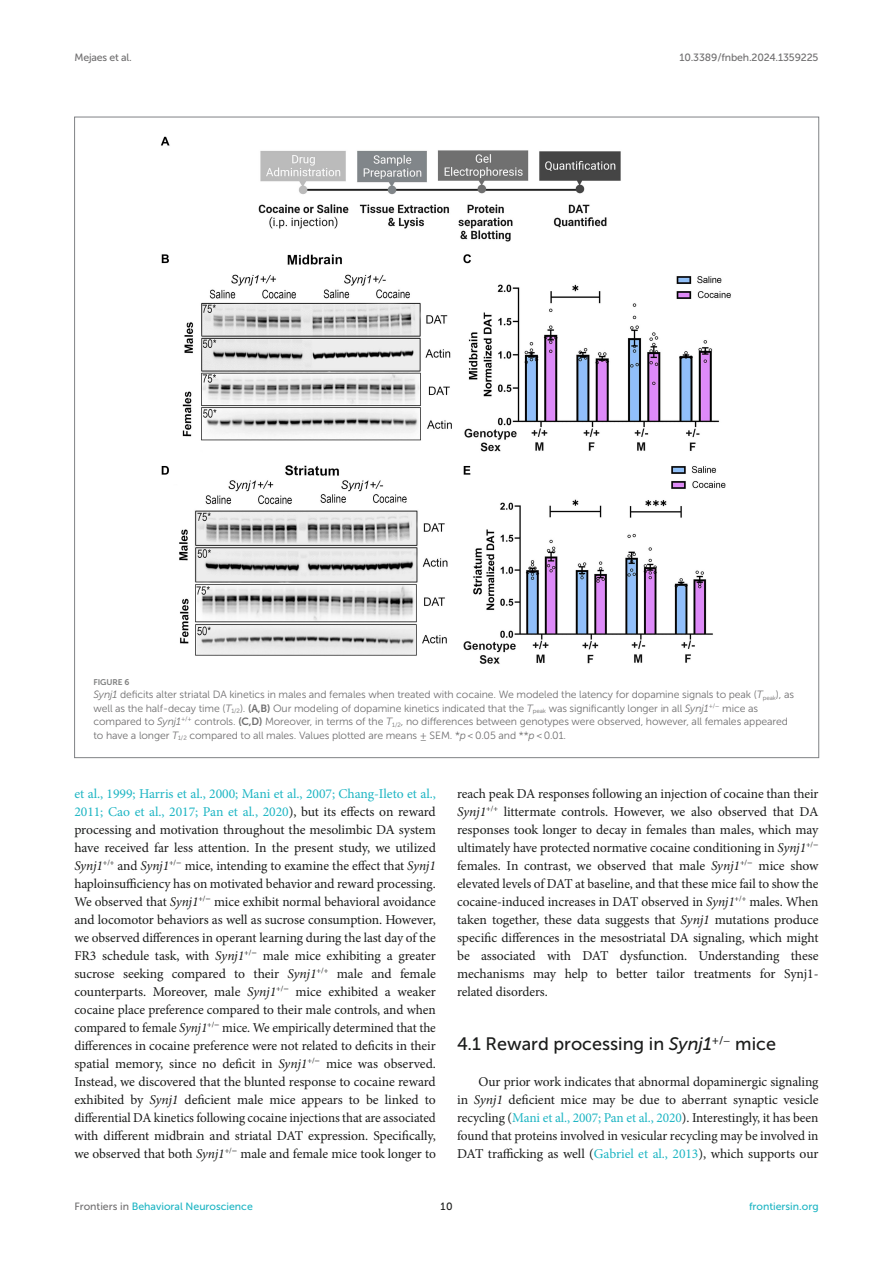
<style>
.page{position:relative;width:893px;height:1263px;background:#fff}
.page>*{position:absolute;margin:0;border:0;box-sizing:border-box;transform-origin:0 0}
.HEAD_2{font:18px "Museo Sans 500";color:#1b1c1b}
.TEXT_FLUSH{font:13.5px/18px "Minion Pro";letter-spacing:-.005em;color:#1b1c1b;text-align:justify}
.FIG_LEG{font:10.5px/13.5px "Museo Sans 300";letter-spacing:-.01em;color:#706f70}
.t1{font:10.5px "Museo Sans 500";color:#1db5c3}
.t2{font:10.5px "Museo Sans 500";letter-spacing:-.015em;color:#706f70}
.t3{font:10.5px "Museo Sans 500";color:#1b1c1b}
.FIG_HD{font:8.25px "Museo Sans 700";letter-spacing:-.01em;color:#7e7f7f}
.s1{font-style:italic}
.s2{font-family:"Museo Sans 700"}
.s3{color:#1db5c3}
.s4{color:#706f70}
</style>
<div class="page">
<img style="left:161px;top:136px;width:570px;height:528px">
<p class="t2" style="left:74px;top:51px;width:59px">Mejaes et al.</p>
<p class="t2" style="left:679px;top:51px;width:140px">10.3389/fnbeh.2024.1359225</p>
<p class="FIG_HD" style="left:94px;top:677px;width:37px">FIGURE 6</p>
<p class="FIG_LEG" style="left:94px;top:688px;width:702px"><span class="s1">Synj1</span> deficits alter striatal DA kinetics in males and females when treated with cocaine. We modeled the latency for dopamine signals to peak (<span class="s1">T</span><sub>peak</sub>), as well as the half-decay time (<span class="s1">T</span><sub>1/2</sub>). <span class="s2">(A,B)</span> Our modeling of dopamine kinetics indicated that the <span class="s1">T</span><sub>peak</sub> was significantly longer in all <span class="s1">Synj1</span><sup>+/</sup><sup>−</sup> mice as compared to <span class="s1">Synj1</span><sup>+/+</sup> controls. <span class="s2">(C,D)</span> Moreover, in terms of the <span class="s1">T</span><sub>1/2</sub>, no differences between genotypes were observed, however, all females appeared to have a longer <span class="s1">T</span><sub>1/2</sub> compared to all males. Values plotted are means ± SEM. *<span class="s1">p</span> &lt; 0.05 and **<span class="s1">p</span> &lt; 0.01.</p>
<p class="TEXT_FLUSH" style="left:74px;top:785px;width:363px"><span class="s3">et al., 1999; Harris et al., 2000; Mani et al., 2007; Chang-Ileto et al., 2011; Cao et al., 2017; Pan et al., 2020</span>), but its effects on reward processing and motivation throughout the mesolimbic DA system have received far less attention. In the present study, we utilized <span class="s1">Synj1</span><sup>+/+</sup> and <span class="s1">Synj1</span><sup>+/</sup><sup>−</sup> mice, intending to examine the effect that <span class="s1">Synj1 </span>haploinsufficiency has on motivated behavior and reward processing.<br>We observed that <span class="s1">Synj1</span><sup>+/</sup><sup>−</sup> mice exhibit normal behavioral avoidance and locomotor behaviors as well as sucrose consumption. However, we observed differences in operant learning during the last day of the FR3 schedule task, with <span class="s1">Synj1</span><sup>+/</sup><sup>−</sup> male mice exhibiting a greater sucrose seeking compared to their <span class="s1">Synj1</span><sup>+/+</sup> male and female counterparts. Moreover, male <span class="s1">Synj1</span><sup>+/</sup><sup>−</sup> mice exhibited a weaker cocaine place preference compared to their male controls, and when compared to female <span class="s1">Synj1</span><sup>+/</sup><sup>−</sup> mice. We empirically determined that the differences in cocaine preference were not related to deficits in their spatial memory, since no deficit in <span class="s1">Synj1</span><sup>+/</sup><sup>−</sup> mice was observed.<br>Instead, we discovered that the blunted response to cocaine reward exhibited by <span class="s1">Synj1</span> deficient male mice appears to be linked to differential DA kinetics following cocaine injections that are associated with different midbrain and striatal DAT expression. Specifically, we observed that both <span class="s1">Synj1</span><sup>+/</sup><sup>−</sup> male and female mice took longer to</p>
<p class="TEXT_FLUSH" style="left:457px;top:785px;width:363px">reach peak DA responses following an injection of cocaine than their <span class="s1">Synj1</span><sup>+/+</sup> littermate controls. However, we also observed that DA responses took longer to decay in females than males, which may ultimately have protected normative cocaine conditioning in <span class="s1">Synj1</span><sup>+/</sup><sup>− </sup>females. In contrast, we observed that male <span class="s1">Synj1</span><sup>+/</sup><sup>−</sup> mice show elevated levels of DAT at baseline, and that these mice fail to show the cocaine-induced increases in DAT observed in <span class="s1">Synj1</span><sup>+/+</sup> males. When taken together, these data suggests that <span class="s1">Synj1</span> mutations produce specific differences in the mesostriatal DA signaling, which might be associated with DAT dysfunction. Understanding these mechanisms may help to better tailor treatments for Synj1- related disorders.</p>
<p class="HEAD_2" style="left:457px;top:1034px;width:320px">4.1 Reward processing in <span class="s1">Synj1</span><sup>+/</sup><sup>−</sup> mice</p>
<p class="TEXT_FLUSH" style="left:457px;top:1073px;width:363px;text-indent:21px">Our prior work indicates that abnormal dopaminergic signaling in <span class="s1">Synj1</span> deficient mice may be due to aberrant synaptic vesicle recycling (<span class="s3">Mani et al., 2007; Pan et al., 2020</span>). Interestingly, it has been found that proteins involved in vesicular recycling may be involved in DAT trafficking as well (<span class="s3">Gabriel et al., 2013</span>), which supports our</p>
<p class="t1" style="left:74px;top:1200px;width:180px"><span class="s4">Frontiers in</span> Behavioral Neuroscience</p>
<p class="t3" style="left:440px;top:1200px;width:14px">10</p>
<p class="t1" style="left:749px;top:1200px;width:71px">frontiersin.org</p>
</div>
